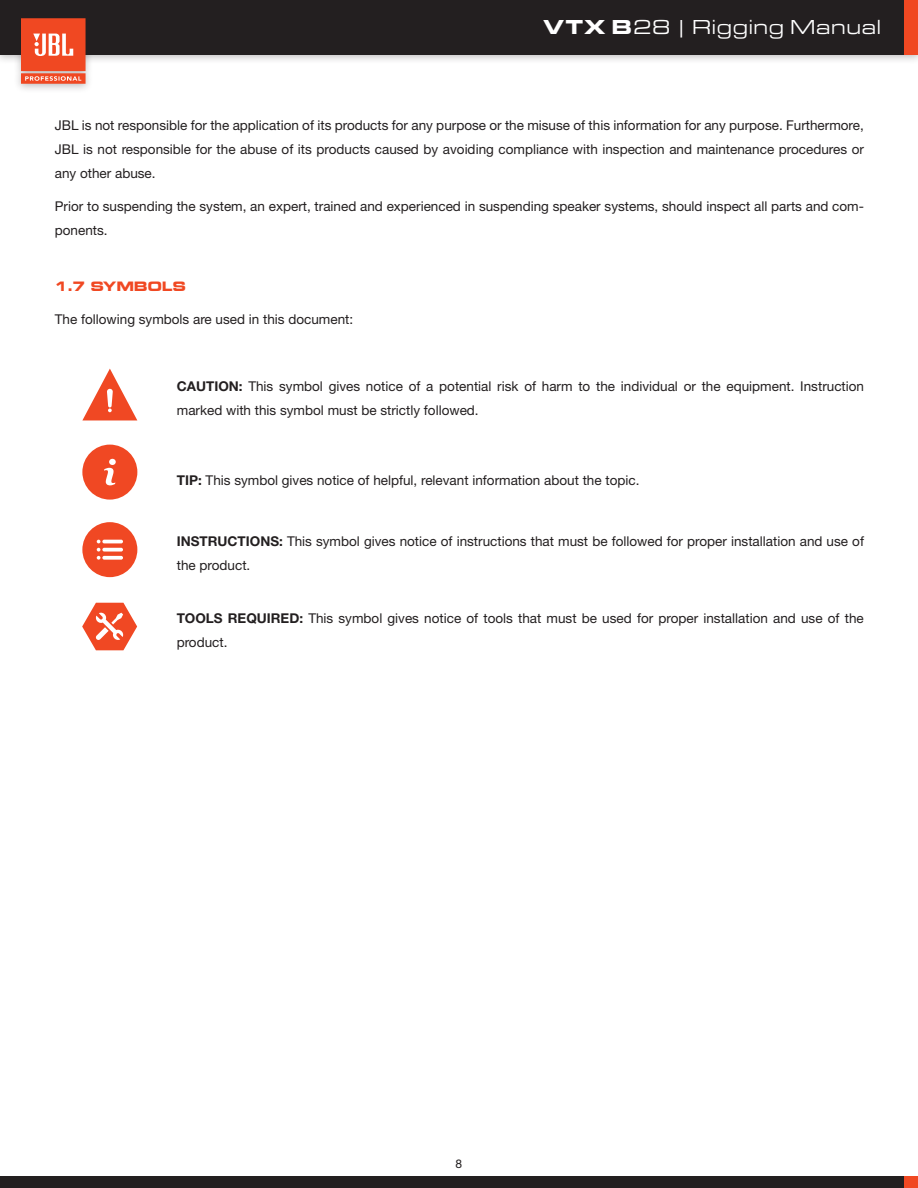
<style>
.page{position:relative;width:918px;height:1188px;background:#fff}
.page>*{position:absolute;margin:0;border:0;box-sizing:border-box;transform-origin:0 0}
.t1{font:21px "Eurostile Ext";color:#fff}
.Main_Body{font:13.5px/24px "Helvetica Neue";color:#231f20}
.Sub_Title{font:700 13.5px "Eddmond";color:#f04822}
.t2{font:12px "Helvetica Neue";color:#231f20}
.s1{font-weight:900}
.s2{font-weight:700}
</style>
<div class="page">
<div style="left:0;top:0;width:918px;height:65px;background:#231f20;opacity:.3"></div>
<div style="left:0;top:0;width:918px;height:55px;background:#231f20"></div>
<div style="left:13px;top:12px;width:81px;height:82px;background:#231f20;opacity:.3"></div>
<svg style="left:21px;top:18px;width:65px;height:66px;background:#ee6444"></svg>
<div style="left:904px;top:0;width:14px;height:55px;background:#f04822"></div>
<div style="left:0;top:1176px;width:918px;height:12px;background:#231f20"></div>
<div style="left:904px;top:1176px;width:14px;height:12px;background:#f04822"></div>
<svg style="left:82px;top:369px;width:55px;height:51px"></svg>
<div style="left:82px;top:445px;width:55px;height:55px;background:#f04823;border-radius:50%"></div>
<svg style="left:104px;top:459px;width:12px;height:26px"></svg>
<div style="left:82px;top:522px;width:55px;height:55px;background:#f04823;border-radius:50%"></div>
<hr style="left:102px;top:540px;width:21px;height:3px;background:#fff;border-radius:2px">
<svg style="left:102px;top:548px;width:21px;height:4px"></svg>
<svg style="left:97px;top:540px;width:3px;height:20px"></svg>
<svg style="left:102px;top:556px;width:21px;height:4px"></svg>
<svg style="left:82px;top:603px;width:55px;height:47px"></svg>
<h1 class="t1" style="left:543px;top:13px;width:340px"><span class="s1">VTX B</span>28 | Rigging Manual</h1>
<p class="Main_Body" style="left:55px;top:114px;width:811px;text-align:justify">JBL is not responsible for the application of its products for any purpose or the misuse of this information for any purpose. Furthermore, JBL is not responsible for the abuse of its products caused by avoiding compliance with inspection and maintenance procedures or any other abuse.</p>
<p class="Main_Body" style="left:55px;top:195px;width:811px">Prior to suspending the system, an expert, trained and experienced in suspending speaker systems, should inspect all parts and com&shy;ponents.</p>
<p class="Sub_Title" style="left:55px;top:277px;width:133px">1.7 SYMBOLS</p>
<p class="Main_Body" style="left:55px;top:308px;width:300px">The following symbols are used in this document:</p>
<p class="Main_Body" style="left:177px;top:375px;width:689px"><span class="s2">CAUTION:</span> This symbol gives notice of a potential risk of harm to the individual or the equipment. Instruction marked with this symbol must be strictly followed.</p>
<p class="Main_Body" style="left:177px;top:469px;width:464px"><span class="s2">TIP:</span> This symbol gives notice of helpful, relevant information about the topic.</p>
<p class="Main_Body" style="left:177px;top:530px;width:689px"><span class="s2">INSTRUCTIONS:</span> This symbol gives notice of instructions that must be followed for proper installation and use of the product.</p>
<p class="Main_Body" style="left:177px;top:607px;width:689px"><span class="s2">TOOLS REQUIRED:</span> This symbol gives notice of tools that must be used for proper installation and use of the product.</p>
<p class="t2" style="left:456px;top:1155px;width:8px">8</p>
</div>
